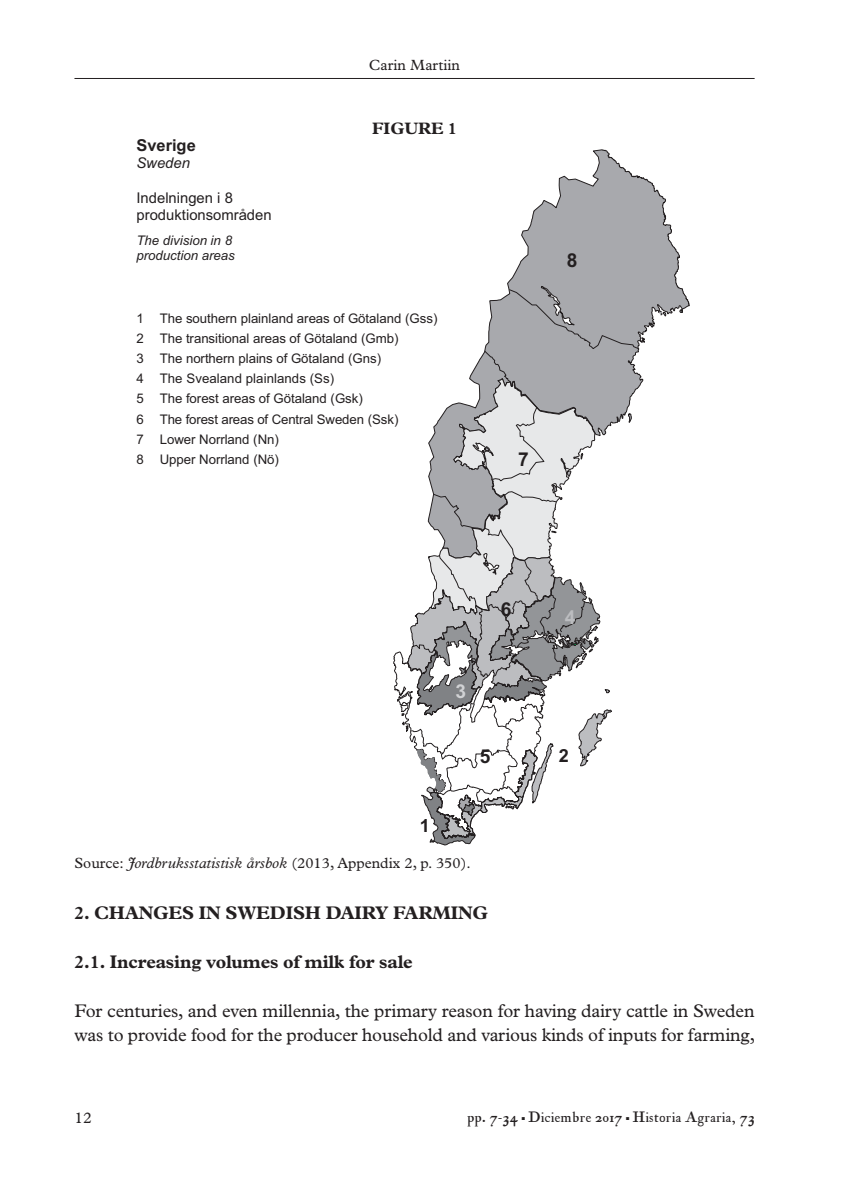
<style>
.page{position:relative;width:844px;height:1191px;background:#fff}
.page>*{position:absolute;margin:0;border:0;box-sizing:border-box;transform-origin:0 0}
.t1{font:700 19.07px "Arial";color:#231f20}
.t2{font:700 19.07px "Arial";color:#bcbdc0}
.t3{font:700 19.07px "Arial";color:#d1d2d4}
.t4{font:18.38px/24.5px "Plantin";letter-spacing:-.01em;color:#231f20}
.t5{font:700 18.38px "Plantin";letter-spacing:-.01em;color:#231f20}
.t6{font:700 18.03px "Arial";color:#231f20}
.t7{font:700 16.62px "Plantin";color:#231f20}
.t8{font:700 16.45px "Arial";color:#231f20}
.t9{font:15.75px "Ibarra";color:#231f20}
.t10{font:15.75px "Plantin";color:#231f20}
.t11{font:14.88px "Plantin";color:#231f20}
.t12{font:14.88px/17.2px "Arial";letter-spacing:.005em;color:#231f20}
.t13{font:italic 14.88px "Arial";color:#231f20}
.t14{font:13.3px/20.1px "Arial";letter-spacing:-.005em;color:#231f20}
.t15{font:italic 13.3px "Arial";letter-spacing:-.005em;color:#231f20}
.s1{font-style:italic;font-size:15.4px}
</style>
<div class="page">
<hr style="left:74px;top:78px;width:680px;height:1px;background:#231f20">
<svg style="left:558px;top:150px;width:94px;height:33px"></svg>
<svg style="left:393px;top:183px;width:296px;height:662px"></svg>
<p class="t11" style="left:369px;top:59px;width:93px">Carin Martiin</p>
<p class="t8" style="left:136px;top:133px;width:61px">Sverige</p>
<p class="t12" style="left:136px;top:189px;width:137px">Indelningen i 8 produktionsområden</p>
<p class="t15" style="left:136px;top:247px;width:100px">production areas</p>
<p class="t13" style="left:136px;top:153px;width:55px">Sweden</p>
<p class="t15" style="left:136px;top:232px;width:97px">The division in 8</p>
<p class="t7" style="left:372px;top:123px;width:86px">FIGURE 1</p>
<p class="t14" style="left:136px;top:308px;width:302px">1 The southern plainland areas of Götaland (Gss)<br>2 The transitional areas of Götaland (Gmb)<br>3 The northern plains of Götaland (Gns)<br>4 The Svealand plainlands (Ss)<br>5 The forest areas of Götaland (Gsk)<br>6 The forest areas of Central Sweden (Ssk)<br>7 Lower Norrland (Nn)<br>8 Upper Norrland (Nö)</p>
<h1 class="t1" style="left:566px;top:247px;width:12px">8</h1>
<h1 class="t1" style="left:518px;top:446px;width:12px">7</h1>
<h3 class="t6" style="left:420px;top:813px;width:12px">1</h3>
<h1 class="t1" style="left:500px;top:595px;width:12px">6</h1>
<h1 class="t3" style="left:455px;top:678px;width:12px">3</h1>
<h1 class="t1" style="left:479px;top:743px;width:12px">5</h1>
<h1 class="t2" style="left:564px;top:603px;width:12px">4</h1>
<h3 class="t6" style="left:559px;top:742px;width:12px">2</h3>
<p class="t11" style="left:74px;top:857px;width:397px">Source: <span class="s1">Jordbruksstatistisk årsbok</span> (2013, Appendix 2, p. 350).</p>
<h2 class="t5" style="left:74px;top:906px;width:415px">2. CHANGES IN SWEDISH DAIRY FARMING</h2>
<h2 class="t5" style="left:74px;top:955px;width:340px">2.1. Increasing volumes of milk for sale</h2>
<h2 class="t4" style="left:74px;top:1000px;width:682px">For centuries, and even millennia, the primary reason for having dairy cattle in Sweden was to provide food for the producer household and various kinds of inputs for farming,</h2>
<p class="t10" style="left:74px;top:1112px;width:19px">12</p>
<p class="t9" style="left:467px;top:1109px;width:289px">pp. 7-34 ■ Diciembre 2017 ■ Historia Agraria, 73</p>
</div>
